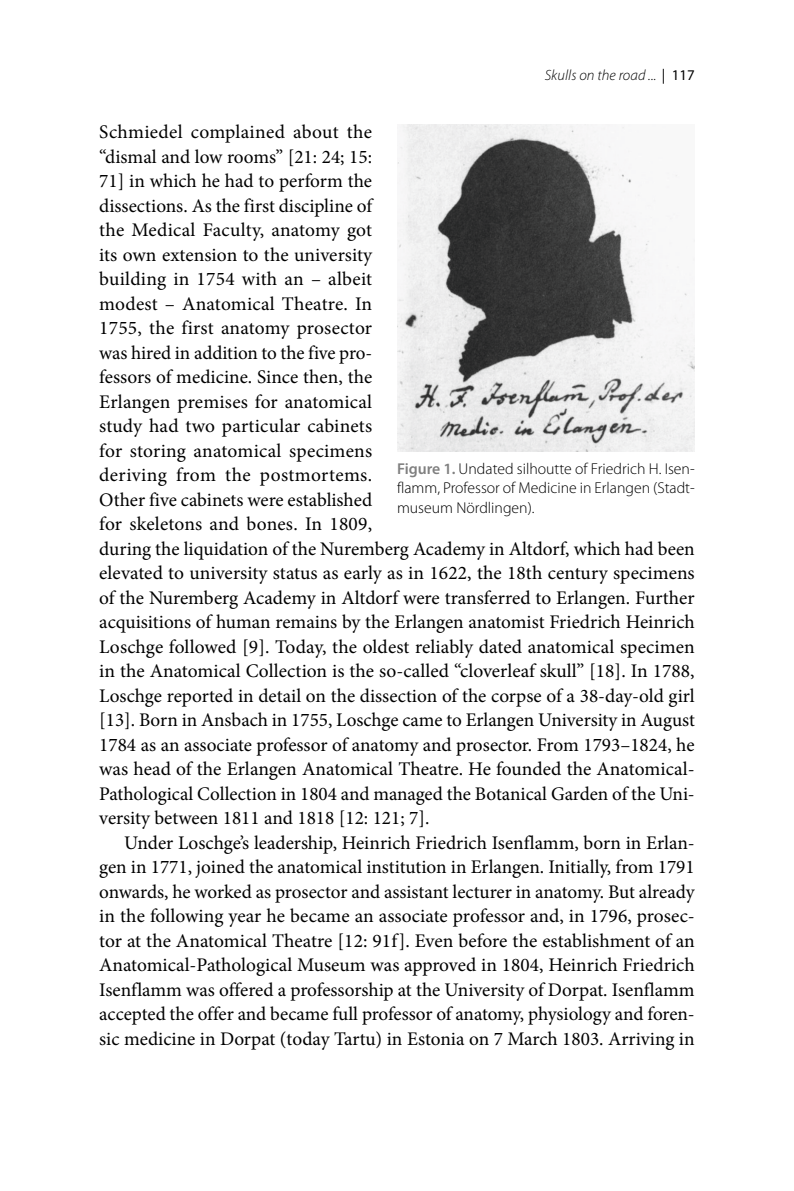
<style>
.page{position:relative;width:794px;height:1191px;background:#fff}
.page>*{position:absolute;margin:0;border:0;box-sizing:border-box;transform-origin:0 0}
.t1{font:19.25px/24.5px "Minion Pro";color:#000}
.t2{font:300 15.75px/19.2px "Myriad Pro";color:#000;text-align:justify}
.t3{font:italic 300 14.88px "Myriad Pro";letter-spacing:.005em;color:#000}
.s1{font-weight:400;font-style:normal}
.s2{font-weight:600;color:#808080}
</style>
<div class="page">
<img style="left:397px;top:124px;width:297px;height:327px">
<p class="t3" style="left:544px;top:66px;width:151px">Skulls on the road ... <span class="s1">| 117</span></p>
<p class="t1" style="left:99px;top:120px;width:597px">Schmiedel complained about the<br>“dismal and low rooms” [21: 24; 15:<br>71] in which he had to perform the<br>dissections. As the first discipline of<br>the Medical Faculty, anatomy got<br>its own extension to the university<br>building in 1754 with an – albeit<br>modest – Anatomical Theatre. In<br>1755, the first anatomy prosector<br>was hired in addition to the five pro-<br>fessors of medicine. Since then, the<br>Erlangen premises for anatomical<br>study had two particular cabinets<br>for storing anatomical specimens<br>deriving from the postmortems.<br>Other five cabinets were established<br>for skeletons and bones. In 1809,<br>during the liquidation of the Nuremberg Academy in Altdorf, which had been elevated to university status as early as in 1622, the 18th century specimens of the Nuremberg Academy in Altdorf were transferred to Erlangen. Further acquisitions of human remains by the Erlangen anatomist Friedrich Heinrich Loschge followed [9]. Today, the oldest reliably dated anatomical specimen in the Anatomical Collection is the so-called “cloverleaf skull” [18]. In 1788, Loschge reported in detail on the dissection of the corpse of a 38-day-old girl [13]. Born in Ansbach in 1755, Loschge came to Erlangen University in August 1784 as an associate professor of anatomy and prosector. From 1793–1824, he was head of the Erlangen Anatomical Theatre. He founded the Anatomical-Pathological Collection in 1804 and managed the Botanical Garden of the Uni&shy;versity between 1811 and 1818 [12: 121; 7].</p>
<p class="t1" style="left:99px;top:830px;width:597px;text-align:justify;text-indent:25px">Under Loschge’s leadership, Heinrich Friedrich Isenflamm, born in Erlan&shy;gen in 1771, joined the anatomical institution in Erlangen. Initially, from 1791 onwards, he worked as prosector and assistant lecturer in anatomy. But already in the following year he became an associate professor and, in 1796, prosec&shy;tor at the Anatomical Theatre [12: 91f]. Even before the establishment of an Anatomical-Pathological Museum was approved in 1804, Heinrich Friedrich Isenflamm was offered a professorship at the University of Dorpat. Isenflamm accepted the offer and became full professor of anatomy, physiology and foren&shy;sic medicine in Dorpat (today Tartu) in Estonia on 7 March 1803. Arriving in</p>
<p class="t2" style="left:397px;top:459px;width:299px"><span class="s2">Figure 1.</span> Undated silhoutte of Friedrich H. Isen&shy;flamm, Professor of Medicine in Erlangen (Stadt&shy;museum Nördlingen).</p>
</div>
